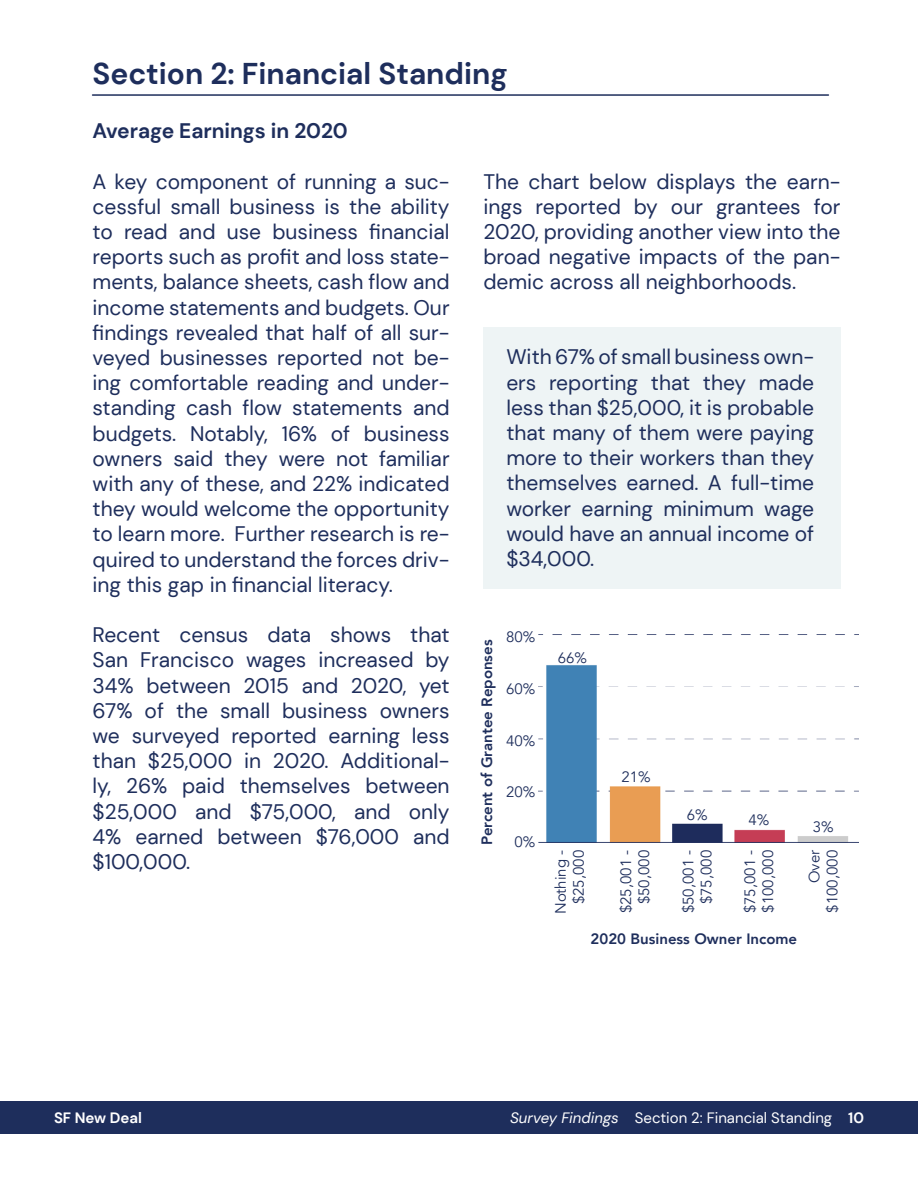
<style>
.page{position:relative;width:918px;height:1188px;background:#fff}
.page>*{position:absolute;margin:0;border:0;box-sizing:border-box;transform-origin:0 0}
.t1{font:700 30px "DM Sans";color:#1e2e5c}
.t2{font:21px/25.2px "DM Sans";color:#1e2e5c;text-align:justify}
.t3{font:700 21px "DM Sans";color:#1e2e5c}
.t4{font:15px/18px "Avenir";color:#1e2e5c;text-align:right}
.t5{font:800 15px "Avenir";color:#1e2e5c}
.t6{font:15px "DM Sans";color:#fff}
.t7{font:700 15px "DM Sans";color:#fff}
.s1{font-style:italic}
.s2{font-weight:700}
</style>
<div class="page">
<hr style="left:93px;top:94px;width:735px;height:2px;background:#1e2e5c">
<img style="left:539px;top:665px;width:319px;height:177px">
<div style="left:483px;top:327px;width:358px;height:262px;background:#eef4f5"></div>
<div style="left:0;top:1102px;width:918px;height:32px;background:#1e2e5c"></div>
<h1 class="t1" style="left:93px;top:55px;width:416px">Section 2: Financial Standing</h1>
<p class="t3" style="left:93px;top:118px;width:257px">Average Earnings in 2020</p>
<p class="t2" style="left:93px;top:169px;width:359px">A key component of running a suc&shy;cessful small business is the ability to read and use business financial reports such as profit and loss state&shy;ments, balance sheets, cash flow and income statements and budgets. Our findings revealed that half of all sur&shy;veyed businesses reported not be&shy;ing comfortable reading and under&shy;standing cash flow statements and budgets. Notably, 16% of business owners said they were not familiar with any of these, and 22% indicated they would welcome the opportunity to learn more. Further research is re&shy;quired to understand the forces driv&shy;ing this gap in financial literacy.</p>
<p class="t2" style="left:93px;top:622px;width:359px">Recent census data shows that San Francisco wages increased by 34% between 2015 and 2020, yet 67% of the small business owners we surveyed reported earning less than $25,000 in 2020. Additional&shy;ly, 26% paid themselves between $25,000 and $75,000, and only 4% earned between $76,000 and $100,000.</p>
<p class="t2" style="left:483px;top:169px;width:359px">The chart below displays the earn&shy;ings reported by our grantees for 2020, providing another view into the broad negative impacts of the pan&shy;demic across all neighborhoods.</p>
<p class="t2" style="left:506px;top:344px;width:309px">With 67% of small business own&shy;ers reporting that they made less than $25,000, it is probable that many of them were paying more to their workers than they themselves earned. A full-time worker earning minimum wage would have an annual income of $34,000.</p>
<p class="t5" style="left:475px;top:845px;width:207px;rotate:-90deg">Percent of Grantee Reponses</p>
<p class="t4" style="left:506px;top:629px;width:31px">80%</p>
<p class="t4" style="left:506px;top:680px;width:31px">60%</p>
<p class="t4" style="left:506px;top:732px;width:31px">40%</p>
<p class="t4" style="left:506px;top:783px;width:31px">20%</p>
<p class="t4" style="left:514px;top:833px;width:22px">0%</p>
<p class="t4" style="left:558px;top:649px;width:31px">66%</p>
<p class="t4" style="left:622px;top:768px;width:31px">21%</p>
<p class="t4" style="left:687px;top:806px;width:22px">6%</p>
<p class="t4" style="left:748px;top:811px;width:22px">4%</p>
<p class="t4" style="left:813px;top:818px;width:22px">3%</p>
<p class="t4" style="left:552px;top:914px;width:66px;rotate:-90deg">Nothing - $25,000</p>
<p class="t4" style="left:617px;top:913px;width:65px;rotate:-90deg">$25,001 - $50,000</p>
<p class="t4" style="left:679px;top:913px;width:65px;rotate:-90deg">$50,001 - $75,000</p>
<p class="t4" style="left:741px;top:913px;width:65px;text-align:left;rotate:-90deg">$75,001 - $100,000</p>
<p class="t4" style="left:806px;top:913px;width:64px;rotate:-90deg">Over $100,000</p>
<p class="t5" style="left:591px;top:927px;width:208px">2020 Business Owner Income</p>
<p class="t7" style="left:54px;top:1109px;width:90px">SF New Deal</p>
<p class="t6" style="left:510px;top:1109px;width:355px"><span class="s1">Survey Findings</span> Section 2: Financial Standing <span class="s2">10</span></p>
</div>
